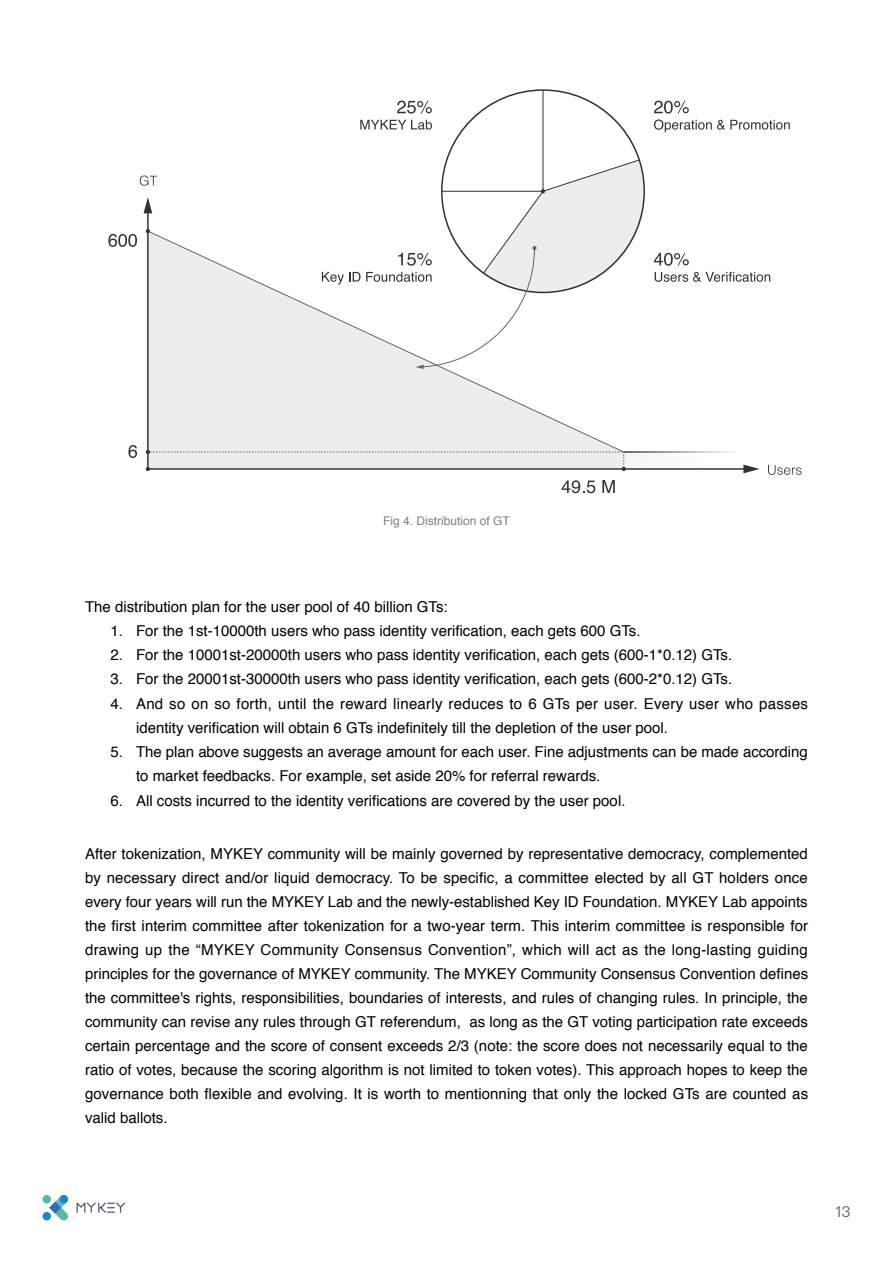
<style>
.page{position:relative;width:893px;height:1263px;background:#fff}
.page>*{position:absolute;margin:0;border:0;box-sizing:border-box;transform-origin:0 0}
.t1{font:15px/24px "Helvetica";color:#000}
.t2{font:15px "Ping Fang SC";color:#666}
.t3{font:12px "Helvetica";color:#808080}
</style>
<div class="page">
<svg style="left:77px;top:1202px;width:48px;height:11px"></svg>
<svg style="left:49px;top:1195px;width:19px;height:25px"></svg>
<div style="left:43px;top:1195px;width:8px;height:8px;background:#53bba8;border-radius:50%"></div>
<div style="left:60px;top:1195px;width:8px;height:8px;background:#1c87ca;border-radius:50%"></div>
<div style="left:43px;top:1212px;width:8px;height:8px;background:#1c87ca;border-radius:50%"></div>
<svg style="left:140px;top:175px;width:17px;height:11px"></svg>
<svg style="left:768px;top:465px;width:33px;height:10px"></svg>
<svg style="left:562px;top:480px;width:33px;height:13px"></svg>
<svg style="left:602px;top:480px;width:13px;height:13px"></svg>
<svg style="left:128px;top:445px;width:9px;height:13px"></svg>
<svg style="left:108px;top:234px;width:29px;height:13px"></svg>
<svg style="left:146px;top:213px;width:599px;height:257px"></svg>
<svg style="left:743px;top:465px;width:17px;height:8px"></svg>
<svg style="left:144px;top:197px;width:8px;height:16px"></svg>
<svg style="left:654px;top:101px;width:136px;height:31px"></svg>
<svg style="left:654px;top:253px;width:35px;height:13px"></svg>
<svg style="left:655px;top:272px;width:115px;height:10px"></svg>
<svg style="left:322px;top:89px;width:323px;height:280px"></svg>
<p class="t3" style="left:383px;top:511px;width:128px">Fig 4. Distribution of GT</p>
<p class="t1" style="left:85px;top:596px;width:364px">The distribution plan for the user pool of 40 billion GTs:</p>
<p class="t1" style="left:111px;top:620px;width:531px">1. For the 1st-10000th users who pass identity verification, each gets 600 GTs.</p>
<p class="t1" style="left:111px;top:644px;width:623px">2. For the 10001st-20000th users who pass identity verification, each gets (600-1*0.12) GTs.</p>
<p class="t1" style="left:111px;top:668px;width:623px">3. For the 20001st-30000th users who pass identity verification, each gets (600-2*0.12) GTs.</p>
<p class="t1" style="left:136px;top:692px;width:673px;text-indent:-26px">4. And so on so forth, until the reward linearly reduces to 6 GTs per user. Every user who passes identity verification will obtain 6 GTs indefinitely till the depletion of the user pool.</p>
<p class="t1" style="left:136px;top:740px;width:673px;text-indent:-26px">5. The plan above suggests an average amount for each user. Fine adjustments can be made according to market feedbacks. For example, set aside 20% for referral rewards.</p>
<p class="t1" style="left:111px;top:789px;width:516px">6. All costs incurred to the identity verifications are covered by the user pool.</p>
<p class="t1" style="left:85px;top:842px;width:725px;text-align:justify">After tokenization, MYKEY community will be mainly governed by representative democracy, complemented by necessary direct and/or liquid democracy. To be specific, a committee elected by all GT holders once every four years will run the MYKEY Lab and the newly-established Key ID Foundation. MYKEY Lab appoints the first interim committee after tokenization for a two-year term. This interim committee is responsible for drawing up the “MYKEY Community Consensus Convention”, which will act as the long-lasting guiding principles for the governance of MYKEY community. The MYKEY Community Consensus Convention defines the committee's rights, responsibilities, boundaries of interests, and rules of changing rules. In principle, the community can revise any rules through GT referendum, as long as the GT voting participation rate exceeds certain percentage and the score of consent exceeds 2/3 (note: the score does not necessarily equal to the ratio of votes, because the scoring algorithm is not limited to token votes). This approach hopes to keep the governance both flexible and evolving. It is worth to mentionning that only the locked GTs are counted as valid ballots.</p>
<p class="t2" style="left:835px;top:1203px;width:17px">13</p>
</div>
